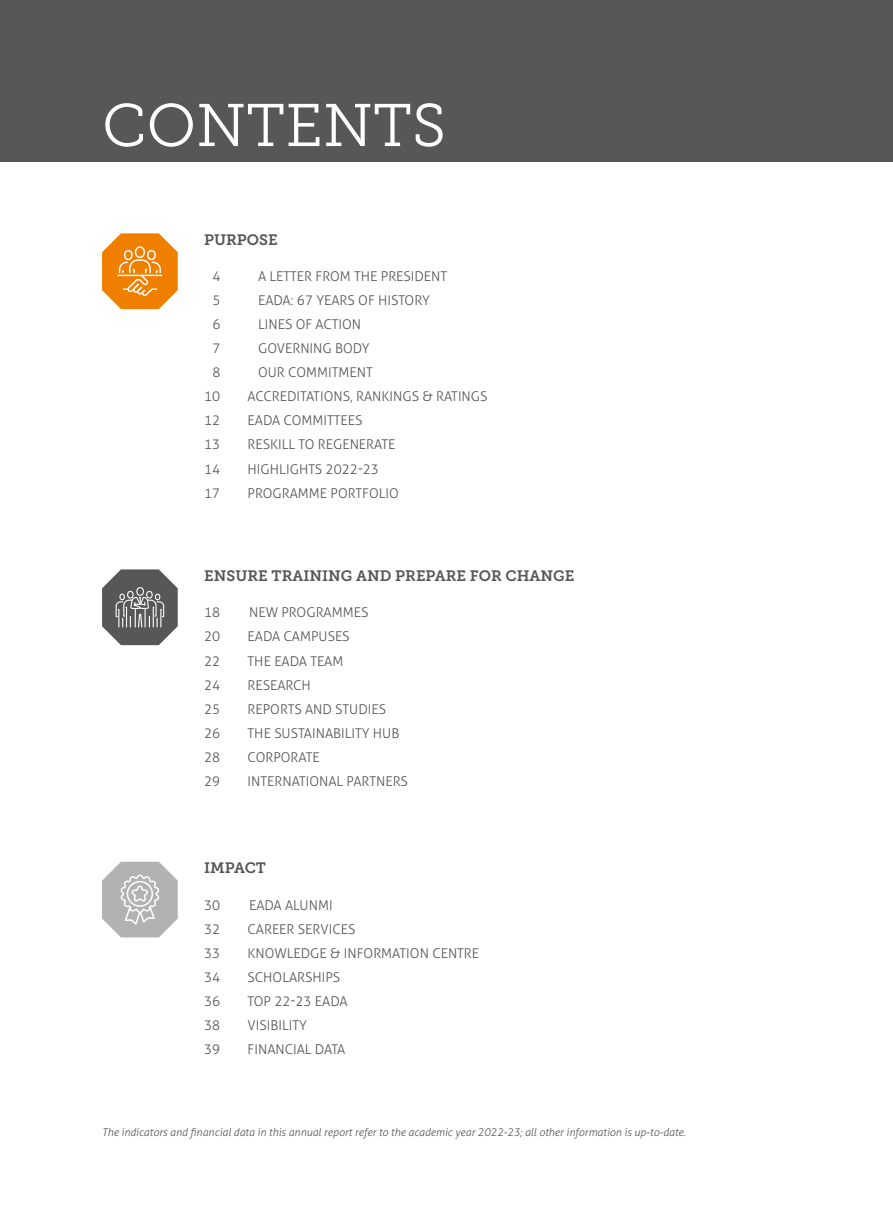
<style>
.page{position:relative;width:893px;height:1221px;background:#fff}
.page>*{position:absolute;margin:0;border:0;box-sizing:border-box;transform-origin:0 0}
.t1{font:60px "Museo Slab 300";color:#fff}
.t2{font:15px "Museo Slab 700";color:#575756}
.t3{font:300 13.5px "Aller";color:#575756}
.t4{font:italic 300 10.8px "Aller";color:#575756}
</style>
<div class="page">
<div style="left:0;top:0;width:893px;height:162px;background:#575756"></div>
<svg style="left:102px;top:233px;width:76px;height:76px"></svg>
<svg style="left:102px;top:569px;width:76px;height:76px;background:#7b7b7a"></svg>
<svg style="left:102px;top:861px;width:76px;height:76px"></svg>
<h1 class="t1" style="left:102px;top:93px;width:345px">CONTENTS</h1>
<p class="t2" style="left:204px;top:231px;width:75px">PURPOSE</p>
<p class="t3" style="left:212px;top:268px;width:10px">4</p>
<p class="t3" style="left:258px;top:268px;width:191px">A LETTER FROM THE PRESIDENT</p>
<p class="t3" style="left:212px;top:292px;width:10px">5</p>
<p class="t3" style="left:258px;top:292px;width:173px">EADA: 67 YEARS OF HISTORY</p>
<p class="t3" style="left:212px;top:316px;width:10px">6</p>
<p class="t3" style="left:258px;top:316px;width:105px">LINES OF ACTION</p>
<p class="t3" style="left:212px;top:340px;width:10px">7</p>
<p class="t3" style="left:258px;top:340px;width:113px">GOVERNING BODY</p>
<p class="t3" style="left:212px;top:364px;width:10px">8</p>
<p class="t3" style="left:258px;top:364px;width:116px">OUR COMMITMENT</p>
<p class="t3" style="left:204px;top:388px;width:18px">10</p>
<p class="t3" style="left:248px;top:388px;width:241px">ACCREDITATIONS, RANKINGS &amp; RATINGS</p>
<p class="t3" style="left:204px;top:412px;width:18px">12</p>
<p class="t3" style="left:248px;top:412px;width:116px">EADA COMMITTEES</p>
<p class="t3" style="left:204px;top:436px;width:18px">13</p>
<p class="t3" style="left:248px;top:436px;width:149px">RESKILL TO REGENERATE</p>
<p class="t3" style="left:204px;top:460px;width:18px">14</p>
<p class="t3" style="left:248px;top:460px;width:133px">HIGHLIGHTS 2022-23</p>
<p class="t3" style="left:204px;top:484px;width:18px">17</p>
<p class="t3" style="left:248px;top:484px;width:153px">PROGRAMME PORTFOLIO</p>
<p class="t2" style="left:204px;top:567px;width:372px">ENSURE TRAINING AND PREPARE FOR CHANGE</p>
<p class="t3" style="left:204px;top:604px;width:18px">18</p>
<p class="t3" style="left:249px;top:604px;width:121px">NEW PROGRAMMES</p>
<p class="t3" style="left:204px;top:628px;width:18px">20</p>
<p class="t3" style="left:248px;top:628px;width:103px">EADA CAMPUSES</p>
<p class="t3" style="left:204px;top:652px;width:18px">22</p>
<p class="t3" style="left:248px;top:652px;width:97px">THE EADA TEAM</p>
<p class="t3" style="left:204px;top:676px;width:18px">24</p>
<p class="t3" style="left:248px;top:676px;width:65px">RESEARCH</p>
<p class="t3" style="left:204px;top:700px;width:18px">25</p>
<p class="t3" style="left:248px;top:700px;width:140px">REPORTS AND STUDIES</p>
<p class="t3" style="left:204px;top:724px;width:18px">26</p>
<p class="t3" style="left:248px;top:724px;width:153px">THE SUSTAINABILITY HUB</p>
<p class="t3" style="left:204px;top:748px;width:18px">28</p>
<p class="t3" style="left:248px;top:748px;width:74px">CORPORATE</p>
<p class="t3" style="left:204px;top:772px;width:18px">29</p>
<p class="t3" style="left:248px;top:772px;width:162px">INTERNATIONAL PARTNERS</p>
<p class="t2" style="left:204px;top:859px;width:63px">IMPACT</p>
<p class="t3" style="left:204px;top:896px;width:18px">30</p>
<p class="t3" style="left:249px;top:896px;width:85px">EADA ALUNMI</p>
<p class="t3" style="left:204px;top:920px;width:18px">32</p>
<p class="t3" style="left:248px;top:920px;width:109px">CAREER SERVICES</p>
<p class="t3" style="left:204px;top:944px;width:18px">33</p>
<p class="t3" style="left:248px;top:944px;width:233px">KNOWLEDGE &amp; INFORMATION CENTRE</p>
<p class="t3" style="left:204px;top:968px;width:18px">34</p>
<p class="t3" style="left:248px;top:968px;width:94px">SCHOLARSHIPS</p>
<p class="t3" style="left:204px;top:992px;width:18px">36</p>
<p class="t3" style="left:248px;top:992px;width:101px">TOP 22-23 EADA</p>
<p class="t3" style="left:204px;top:1016px;width:18px">38</p>
<p class="t3" style="left:248px;top:1016px;width:61px">VISIBILITY</p>
<p class="t3" style="left:204px;top:1040px;width:18px">39</p>
<p class="t3" style="left:248px;top:1040px;width:99px">FINANCIAL DATA</p>
<p class="t4" style="left:102px;top:1124px;width:585px">The indicators and financial data in this annual report refer to the academic year 2022-23; all other information is up-to-date.</p>
</div>
